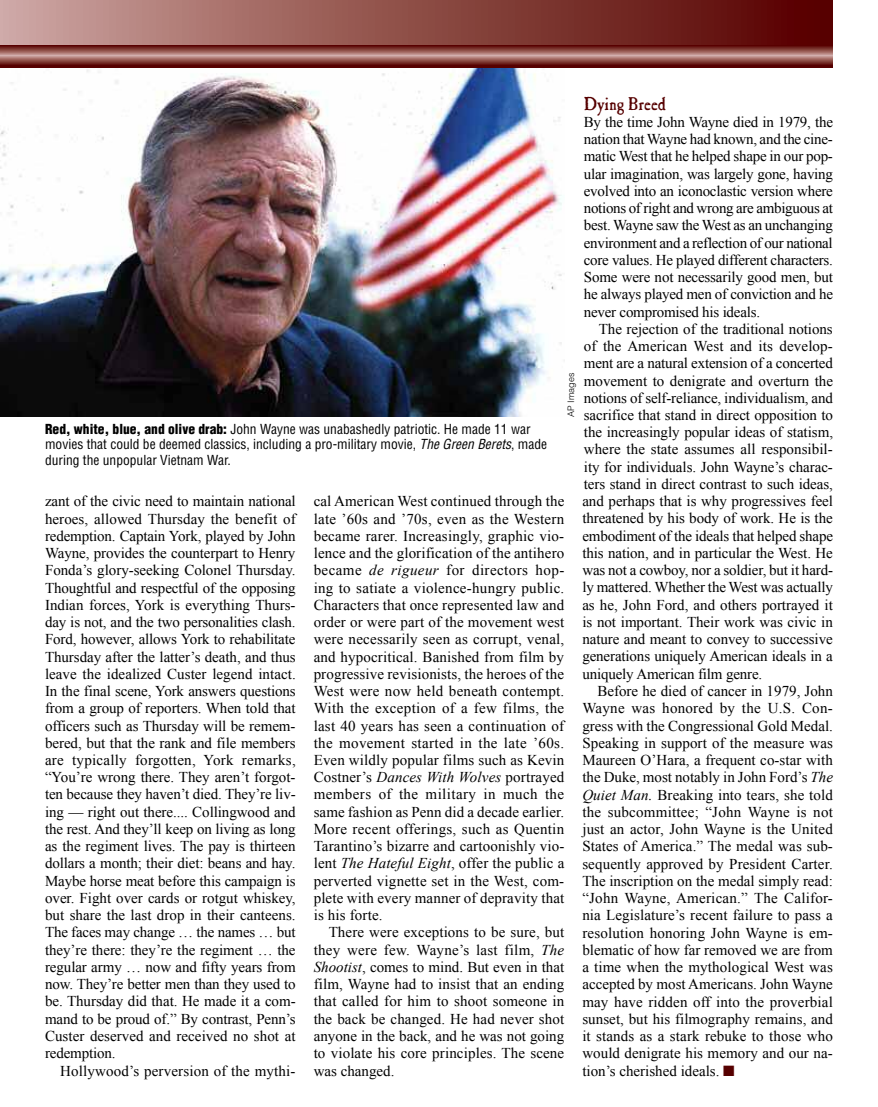
<style>
.page{position:relative;width:878px;height:1107px;background:#fff}
.page>*{position:absolute;margin:0;border:0;box-sizing:border-box;transform-origin:0 0}
.t1{font:18px "Caslon Antique";color:#560000}
.t2{font:15px/17.2px "Times New Roman";color:#000;text-align:justify}
.t3{font:condensed 13.5px/15.8px "Helvetica";color:#000}
.t4{font:300 9px "Helvetica";color:#000}
.s1{font-style:italic}
.s2{color:#560000}
.s3{font-weight:900}
</style>
<div class="page">
<img style="left:0;top:68px;width:562px;height:349px">
<div style="left:0;top:0;width:832px;height:57px;background:linear-gradient(to right,#cca49e,#530000)"></div>
<svg style="left:0;top:45px;width:833px;height:23px;background:#894743"></svg>
<p class="t1" style="left:583px;top:96px;width:84px">Dying Breed</p>
<p class="t2" style="left:583px;top:113px;width:251px">By the time John Wayne died in 1979, the nation that Wayne had known, and the cine&shy;matic West that he helped shape in our pop&shy;ular imagination, was largely gone, having evolved into an iconoclastic version where notions of right and wrong are ambiguous at best. Wayne saw the West as an unchanging environment and a reflection of our national core values. He played different characters.<br>Some were not necessarily good men, but he always played men of conviction and he never compromised his ideals.</p>
<p class="t2" style="left:582px;top:320px;width:252px;text-indent:16px">The rejection of the traditional notions of the American West and its develop&shy;ment are a natural extension of a concerted movement to denigrate and overturn the notions of self-reliance, individualism, and sacrifice that stand in direct opposition to the increasingly popular ideas of statism, where the state assumes all responsibil&shy;ity for individuals. John Wayne’s charac&shy;ters stand in direct contrast to such ideas, and perhaps that is why progressives feel threatened by his body of work. He is the embodiment of the ideals that helped shape this nation, and in particular the West. He was not a cowboy, nor a soldier, but it hard&shy;ly mattered. Whether the West was actually as he, John Ford, and others portrayed it is not important. Their work was civic in nature and meant to convey to successive generations uniquely American ideals in a uniquely American film genre.</p>
<p class="t2" style="left:582px;top:682px;width:252px;text-indent:15px">Before he died of cancer in 1979, John Wayne was honored by the U.S. Con&shy;gress with the Congressional Gold Medal.<br>Speaking in support of the measure was Maureen O’Hara, a frequent co-star with the Duke, most notably in John Ford’s <span class="s1">The Quiet Man.</span> Breaking into tears, she told the subcommittee; “John Wayne is not just an actor, John Wayne is the United States of America.” The medal was sub&shy;sequently approved by President Carter.<br>The inscription on the medal simply read: “John Wayne, American.” The Califor&shy;nia Legislature’s recent failure to pass a resolution honoring John Wayne is em&shy;blematic of how far removed we are from a time when the mythological West was accepted by most Americans. John Wayne may have ridden off into the proverbial sunset, but his filmography remains, and it stands as a stark rebuke to those who would denigrate his memory and our na&shy;tion’s cherished ideals. <span class="s2">■</span></p>
<p class="t4" style="left:565px;top:417px;width:46px;rotate:-90deg">AP Images</p>
<p class="t3" style="left:45px;top:421px;width:503px"><span class="s3">Red, white, blue, and olive drab:</span> John Wayne was unabashedly patriotic. He made 11 war movies that could be deemed classics, including a pro-military movie, <span class="s1">The Green Berets</span>, made during the unpopular Vietnam War.</p>
<p class="t2" style="left:45px;top:493px;width:252px">zant of the civic need to maintain national heroes, allowed Thursday the benefit of redemption. Captain York, played by John Wayne, provides the counterpart to Henry Fonda’s glory-seeking Colonel Thursday.<br>Thoughtful and respectful of the opposing Indian forces, York is everything Thurs&shy;day is not, and the two personalities clash.<br>Ford, however, allows York to rehabilitate Thursday after the latter’s death, and thus leave the idealized Custer legend intact.<br>In the final scene, York answers questions from a group of reporters. When told that officers such as Thursday will be remem&shy;bered, but that the rank and file members are typically forgotten, York remarks, “You’re wrong there. They aren’t forgot&shy;ten because they haven’t died. They’re liv&shy;ing — right out there.... Collingwood and the rest. And they’ll keep on living as long as the regiment lives. The pay is thirteen dollars a month; their diet: beans and hay.<br>Maybe horse meat before this campaign is over. Fight over cards or rotgut whiskey, but share the last drop in their canteens.<br>The faces may change … the names … but they’re there: they’re the regiment … the regular army … now and fifty years from now. They’re better men than they used to be. Thursday did that. He made it a com&shy;mand to be proud of.” By contrast, Penn’s Custer deserved and received no shot at redemption.</p>
<p class="t2" style="left:60px;top:1062px;width:237px">Hollywood’s perversion of the mythi-</p>
<p class="t2" style="left:314px;top:493px;width:252px">cal American West continued through the late ’60s and ’70s, even as the Western became rarer. Increasingly, graphic vio&shy;lence and the glorification of the antihero became <span class="s1">de rigueur</span> for directors hop&shy;ing to satiate a violence-hungry public.<br>Characters that once represented law and order or were part of the movement west were necessarily seen as corrupt, venal, and hypocritical. Banished from film by progressive revisionists, the heroes of the West were now held beneath contempt.<br>With the exception of a few films, the last 40 years has seen a continuation of the movement started in the late ’60s.<br>Even wildly popular films such as Kevin Costner’s <span class="s1">Dances With Wolves</span> portrayed members of the military in much the same fashion as Penn did a decade earlier.<br>More recent offerings, such as Quentin Tarantino’s bizarre and cartoonishly vio&shy;lent <span class="s1">The Hateful Eight</span>, offer the public a perverted vignette set in the West, com&shy;plete with every manner of depravity that is his forte.</p>
<p class="t2" style="left:314px;top:924px;width:252px;text-indent:15px">There were exceptions to be sure, but they were few. Wayne’s last film, <span class="s1">The Shootist</span>, comes to mind. But even in that film, Wayne had to insist that an ending that called for him to shoot someone in the back be changed. He had never shot anyone in the back, and he was not going to violate his core principles. The scene was changed.</p>
</div>
